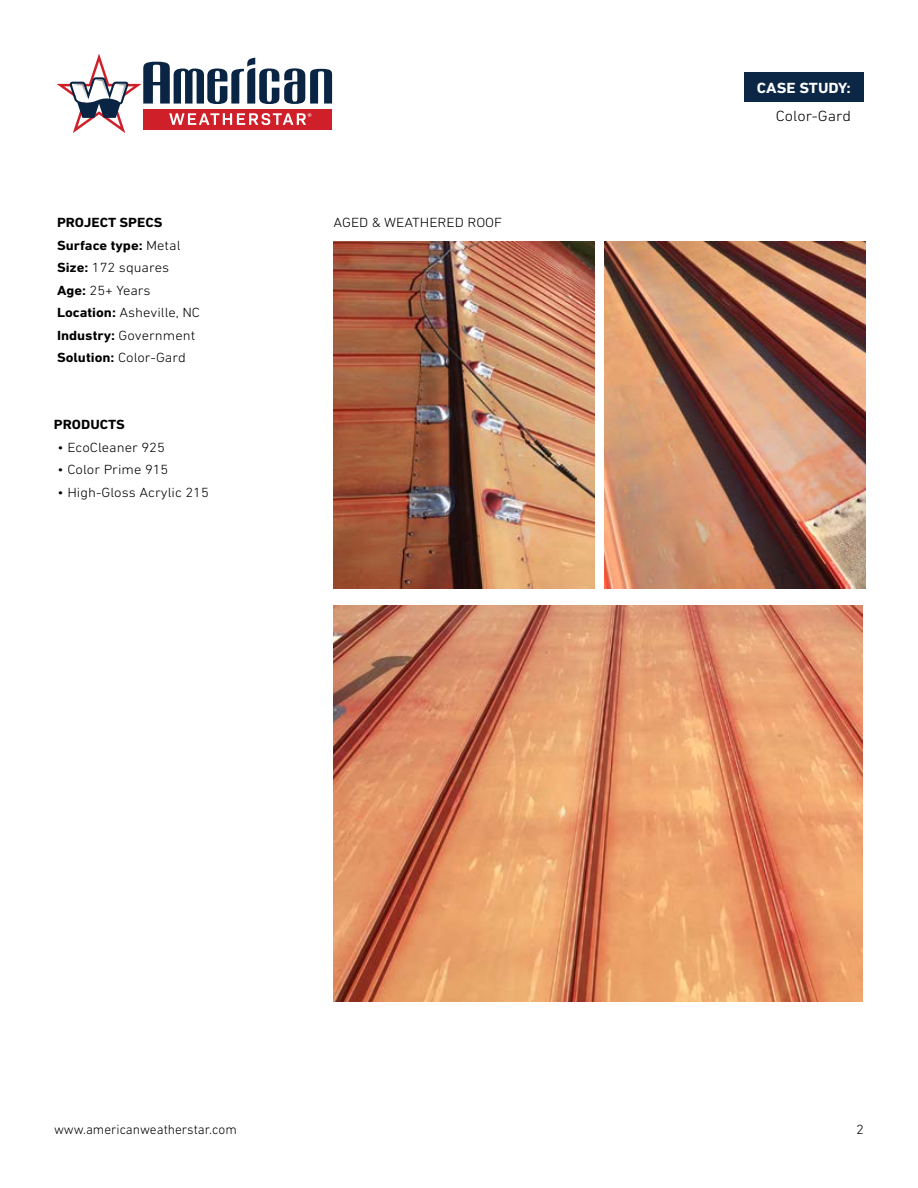
<style>
.page{position:relative;width:918px;height:1188px;background:#fff}
.page>*{position:absolute;margin:0;border:0;box-sizing:border-box;transform-origin:0 0}
.t1{font:700 15px "DIN Next LT Pro";color:#fff;scale:1.09 1}
.t2{font:300 15px "DIN Next LT Pro";color:#000;scale:1.09 1}
.t3{font:700 13.5px/22.5px "DIN Next LT Pro";color:#000;scale:1.09 1}
.t4{font:300 13.5px "DIN Next LT Pro";color:#000;scale:1.09 1}
.t5{font:300 13.5px "DIN Next LT Pro";color:#000}
.s1{font-weight:300}
</style>
<div class="page">
<svg style="left:57px;top:54px;width:275px;height:79px"></svg>
<div style="left:744px;top:73px;width:120px;height:29px;background:#0b2745"></div>
<img style="left:334px;top:242px;width:260px;height:347px">
<img style="left:334px;top:605px;width:528px;height:397px">
<img style="left:605px;top:242px;width:260px;height:347px">
<p class="t3" style="left:57px;top:212px;width:133px">PROJECT SPECS<br>Surface type: <span class="s1">Metal<br></span>Size: <span class="s1">172 squares<br></span>Age: <span class="s1">25+ Years<br></span>Location: <span class="s1">Asheville, NC<br></span>Industry: <span class="s1">Government<br></span>Solution: <span class="s1">Color-Gard</span></p>
<p class="t3" style="left:54px;top:413px;width:67px">PRODUCTS</p>
<p class="t4" style="left:58px;top:439px;width:100px">• EcoCleaner 925</p>
<p class="t4" style="left:58px;top:462px;width:103px">• Color Prime 915</p>
<p class="t4" style="left:58px;top:484px;width:140px">• High-Gloss Acrylic 215</p>
<p class="t4" style="left:334px;top:215px;width:156px">AGED &amp; WEATHERED ROOF</p>
<p class="t5" style="left:54px;top:1121px;width:184px">www.americanweatherstar.com</p>
<p class="t1" style="left:757px;top:79px;width:88px">CASE STUDY:</p>
<p class="t2" style="left:776px;top:108px;width:71px">Color-Gard</p>
<p class="t4" style="left:856px;top:1121px;width:9px">2</p>
</div>
